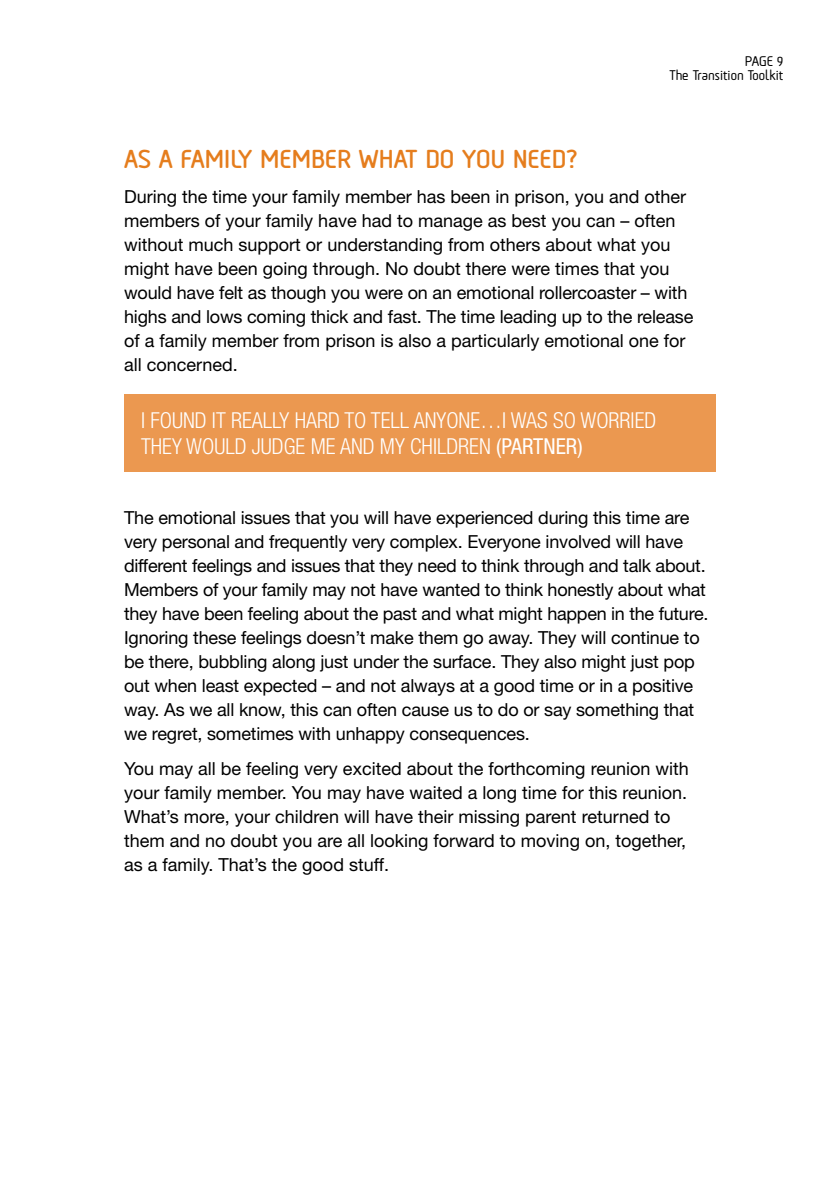
<style>
.page{position:relative;width:840px;height:1191px;background:#fff}
.page>*{position:absolute;margin:0;border:0;box-sizing:border-box;transform-origin:0 0}
.header_2{font:700 26px "Tadao";color:#e57d1d}
.highlight_text{font:300 condensed 22px/26px "Helvetica Neue LT";color:#fff}
.body_text{font:18px/24px "Helvetica Neue LT";letter-spacing:-.01em;color:#000}
.t1{font:500 14px/14px "Tadao";color:#000;text-align:right}
.s1{font-weight:400}
</style>
<div class="page">
<div style="left:124px;top:394px;width:591px;height:77px;background:#eb9850"></div>
<p class="t1" style="left:669px;top:52px;width:115px">PAGE 9<br>The Transition Toolkit</p>
<p class="header_2" style="left:124px;top:139px;width:454px">AS A FAMILY MEMBER WHAT DO YOU NEED?</p>
<p class="body_text" style="left:124px;top:185px;width:570px">During the time your family member has been in prison, you and other members of your family have had to manage as best you can – often without much support or understanding from others about what you might have been going through. No doubt there were times that you would have felt as though you were on an emotional rollercoaster – with highs and lows coming thick and fast. The time leading up to the release of a family member from prison is also a particularly emotional one for all concerned.</p>
<p class="highlight_text" style="left:141px;top:407px;width:516px">I FOUND IT REALLY HARD TO TELL ANYONE…I WAS SO WORRIED<br>THEY WOULD JUDGE ME AND MY CHILDREN <span class="s1">(PARTNER)</span></p>
<p class="body_text" style="left:124px;top:505px;width:585px">The emotional issues that you will have experienced during this time are very personal and frequently very complex. Everyone involved will have different feelings and issues that they need to think through and talk about.<br>Members of your family may not have wanted to think honestly about what they have been feeling about the past and what might happen in the future.<br>Ignoring these feelings doesn’t make them go away. They will continue to be there, bubbling along just under the surface. They also might just pop out when least expected – and not always at a good time or in a positive way. As we all know, this can often cause us to do or say something that we regret, sometimes with unhappy consequences.</p>
<p class="body_text" style="left:124px;top:756px;width:566px">You may all be feeling very excited about the forthcoming reunion with your family member. You may have waited a long time for this reunion.<br>What’s more, your children will have their missing parent returned to them and no doubt you are all looking forward to moving on, together, as a family. That’s the good stuff.</p>
</div>
